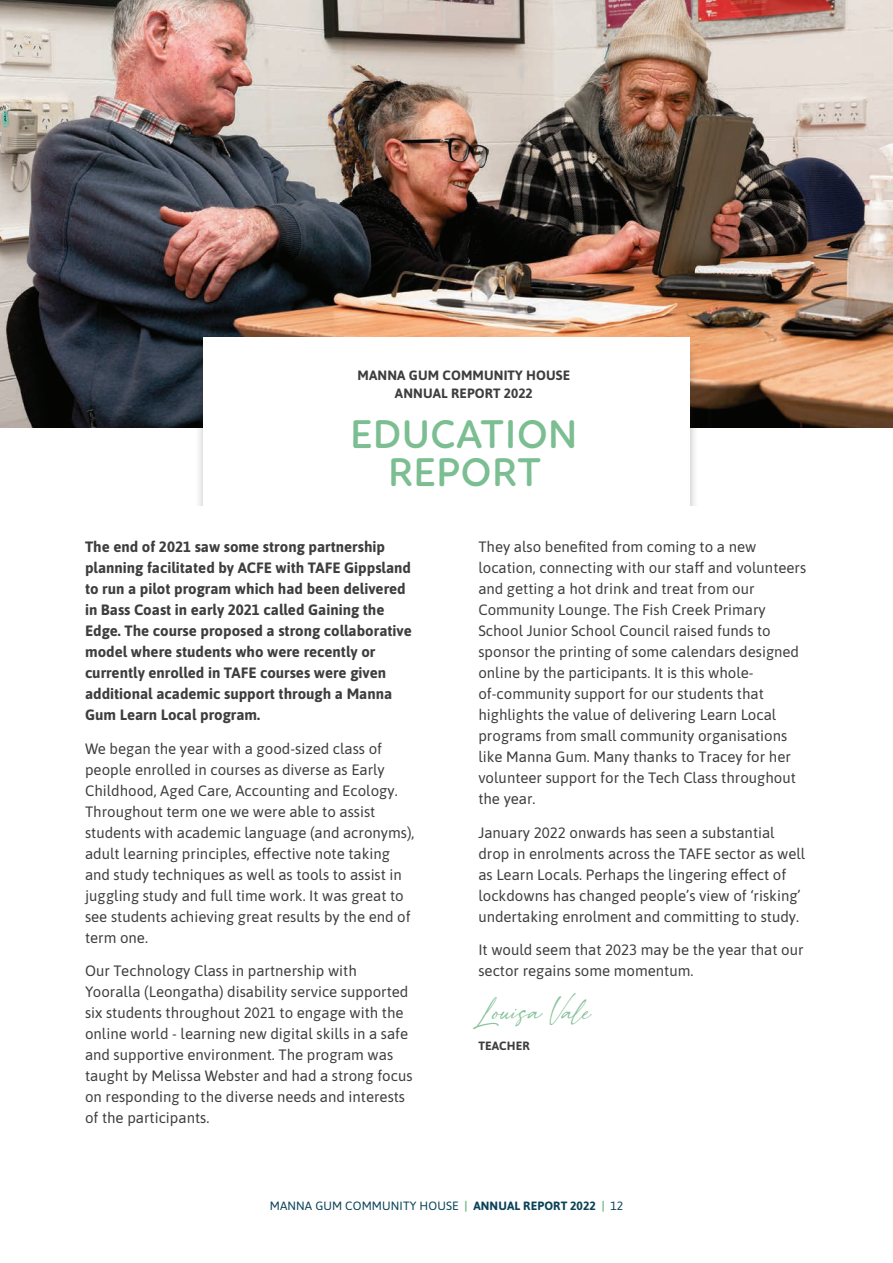
<style>
.page{position:relative;width:893px;height:1263px;background:#fff}
.page>*{position:absolute;margin:0;border:0;box-sizing:border-box;transform-origin:0 0}
.t1{font:600 40.95px/37.5px "Linotte";letter-spacing:.015em;color:#7bbe91;text-align:center}
.t2{font:36px "Girl Boss Slant";color:#88c39b}
.t3{font:15px/21px "Asap";color:#3e3e3f}
.t4{font:700 15px/21px "Asap";color:#3e3e3f}
.t5{font:700 13.5px/18px "Asap";letter-spacing:.01em;color:#3e3e3f;text-align:center}
.t6{font:12px "Asap";letter-spacing:.01em;color:#094258}
.t7{font:700 12px "Asap";letter-spacing:.01em;color:#3e3e3f}
.s1{font-weight:700;color:#7bbe91}
.s2{font-weight:700}
</style>
<div class="page">
<img style="left:0;top:0;width:893px;height:427px">
<div style="left:195px;top:345px;width:504px;height:192px;background:#231f20;opacity:.3"></div>
<div style="left:204px;top:337px;width:486px;height:174px;background:#fff"></div>
<div style="left:0;top:507px;width:893px;height:646px;background:#fff"></div>
<p class="t5" style="left:358px;top:366px;width:214px">MANNA GUM COMMUNITY HOUSE<br>ANNUAL REPORT 2022</p>
<h1 class="t1" style="left:350px;top:415px;width:229px">EDUCATION<br>REPORT</h1>
<p class="t4" style="left:85px;top:535px;width:328px">The end of 2021 saw some strong partnership planning facilitated by ACFE with TAFE Gippsland to run a pilot program which had been delivered in Bass Coast in early 2021 called Gaining the Edge. The course proposed a strong collaborative model where students who were recently or currently enrolled in TAFE courses were given additional academic support through a Manna Gum Learn Local program.</p>
<p class="t3" style="left:85px;top:737px;width:331px">We began the year with a good-sized class of people enrolled in courses as diverse as Early Childhood, Aged Care, Accounting and Ecology.<br>Throughout term one we were able to assist students with academic language (and acronyms), adult learning principles, effective note taking and study techniques as well as tools to assist in juggling study and full time work. It was great to see students achieving great results by the end of term one.</p>
<p class="t3" style="left:85px;top:960px;width:329px">Our Technology Class in partnership with Yooralla (Leongatha) disability service supported six students throughout 2021 to engage with the online world - learning new digital skills in a safe and supportive environment. The program was taught by Melissa Webster and had a strong focus on responding to the diverse needs and interests of the participants.</p>
<p class="t3" style="left:478px;top:535px;width:329px">They also benefited from coming to a new location, connecting with our staff and volunteers and getting a hot drink and treat from our Community Lounge. The Fish Creek Primary School Junior School Council raised funds to sponsor the printing of some calendars designed online by the participants. It is this whole&shy;of-community support for our students that highlights the value of delivering Learn Local programs from small community organisations like Manna Gum. Many thanks to Tracey for her volunteer support for the Tech Class throughout the year.</p>
<p class="t3" style="left:478px;top:821px;width:329px">January 2022 onwards has seen a substantial drop in enrolments across the TAFE sector as well as Learn Locals. Perhaps the lingering effect of lockdowns has changed people’s view of ‘risking’ undertaking enrolment and committing to study.</p>
<p class="t3" style="left:478px;top:939px;width:327px">It would seem that 2023 may be the year that our sector regains some momentum.</p>
<h2 class="t2" style="left:478px;top:986px;width:112px">Louisa Vale</h2>
<p class="t7" style="left:478px;top:1037px;width:53px">TEACHER</p>
<p class="t6" style="left:270px;top:1198px;width:355px">MANNA GUM COMMUNITY HOUSE <span class="s1">|</span> <span class="s2">ANNUAL REPORT 2022</span> <span class="s1">|</span> 12</p>
</div>
